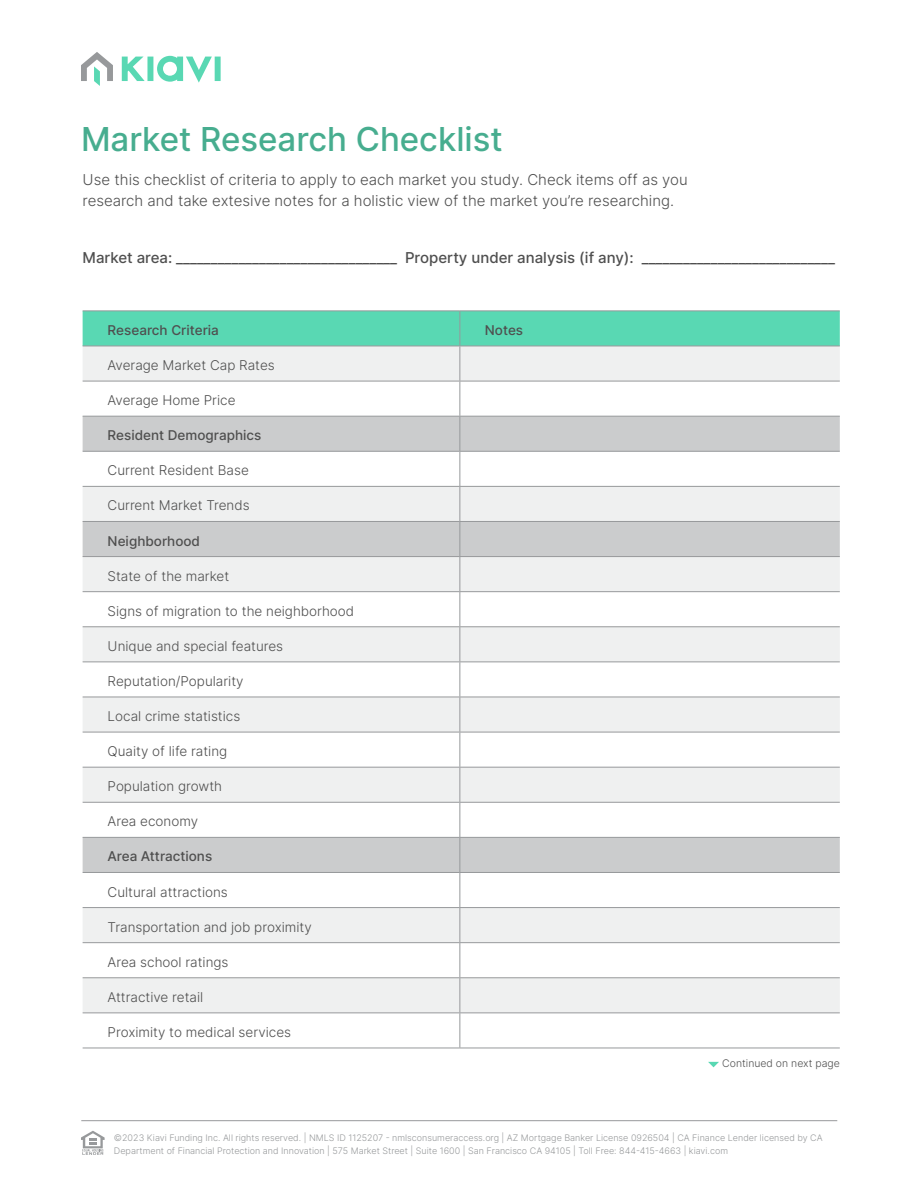
<style>
.page{position:relative;width:918px;height:1188px;background:#fff}
.page>*{position:absolute;margin:0;border:0;box-sizing:border-box;transform-origin:0 0}
.t1{font:500 33px "Inter";color:#47ad8f}
.t2{font:300 15px/21px "Inter";color:#4f4f4f}
.t3{font:500 15px "Inter";color:#4f4f4f}
.t4{font:300 13.5px "Inter";color:#4f4f4f}
.t5{font:500 13.5px "Inter";color:#4f4f4f}
.t6{font:300 10.5px "Inter";color:#4f4f4f}
.t7{font:300 9px/13.5px "Inter";color:#97999b}
</style>
<div class="page">
<svg style="left:81px;top:1131px;width:24px;height:24px"></svg>
<hr style="left:81px;top:1120px;width:756px;height:1px;background:#97999b">
<svg style="left:122px;top:56px;width:99px;height:27px"></svg>
<svg style="left:81px;top:52px;width:32px;height:34px"></svg>
<div style="left:83px;top:311px;width:757px;height:35px;background:#59d8b3"></div>
<svg style="left:83px;top:347px;width:757px;height:665px;fill:#eff0f0"></svg>
<svg style="left:83px;top:382px;width:757px;height:34px"></svg>
<svg style="left:83px;top:417px;width:757px;height:455px"></svg>
<hr style="left:83px;top:310px;width:377px;height:1px;background:#97999b">
<hr style="left:460px;top:310px;width:380px;height:1px;background:#97999b">
<hr style="left:459px;top:311px;width:1px;height:35px;background:#97999b">
<hr style="left:83px;top:346px;width:377px;height:1px;background:#97999b">
<hr style="left:460px;top:346px;width:380px;height:1px;background:#97999b">
<hr style="left:459px;top:346px;width:1px;height:35px;background:#97999b">
<hr style="left:83px;top:381px;width:377px;height:1px;background:#97999b">
<hr style="left:460px;top:381px;width:380px;height:1px;background:#97999b">
<hr style="left:459px;top:381px;width:1px;height:35px;background:#97999b">
<hr style="left:83px;top:416px;width:377px;height:1px;background:#97999b">
<hr style="left:460px;top:416px;width:380px;height:1px;background:#97999b">
<hr style="left:459px;top:417px;width:1px;height:34px;background:#97999b">
<hr style="left:83px;top:451px;width:377px;height:1px;background:#97999b">
<hr style="left:460px;top:451px;width:380px;height:1px;background:#97999b">
<hr style="left:459px;top:452px;width:1px;height:34px;background:#97999b">
<hr style="left:83px;top:486px;width:377px;height:1px;background:#97999b">
<hr style="left:460px;top:486px;width:380px;height:1px;background:#97999b">
<hr style="left:459px;top:487px;width:1px;height:34px;background:#97999b">
<hr style="left:83px;top:521px;width:377px;height:1px;background:#97999b">
<hr style="left:460px;top:521px;width:380px;height:1px;background:#97999b">
<hr style="left:459px;top:522px;width:1px;height:34px;background:#97999b">
<hr style="left:83px;top:556px;width:377px;height:1px;background:#97999b">
<hr style="left:460px;top:556px;width:380px;height:1px;background:#97999b">
<hr style="left:459px;top:557px;width:1px;height:34px;background:#97999b">
<hr style="left:83px;top:591px;width:377px;height:1px;background:#97999b">
<hr style="left:460px;top:591px;width:380px;height:1px;background:#97999b">
<hr style="left:459px;top:592px;width:1px;height:34px;background:#97999b">
<hr style="left:83px;top:626px;width:377px;height:1px;background:#97999b">
<hr style="left:460px;top:626px;width:380px;height:1px;background:#97999b">
<hr style="left:459px;top:627px;width:1px;height:35px;background:#97999b">
<hr style="left:83px;top:662px;width:377px;height:1px;background:#97999b">
<hr style="left:460px;top:662px;width:380px;height:1px;background:#97999b">
<hr style="left:459px;top:662px;width:1px;height:35px;background:#97999b">
<hr style="left:83px;top:697px;width:377px;height:1px;background:#97999b">
<hr style="left:460px;top:697px;width:380px;height:1px;background:#97999b">
<hr style="left:459px;top:697px;width:1px;height:35px;background:#97999b">
<hr style="left:83px;top:732px;width:377px;height:1px;background:#97999b">
<hr style="left:460px;top:732px;width:380px;height:1px;background:#97999b">
<hr style="left:459px;top:732px;width:1px;height:35px;background:#97999b">
<hr style="left:83px;top:767px;width:377px;height:1px;background:#97999b">
<hr style="left:460px;top:767px;width:380px;height:1px;background:#97999b">
<hr style="left:459px;top:768px;width:1px;height:34px;background:#97999b">
<hr style="left:83px;top:802px;width:377px;height:1px;background:#97999b">
<hr style="left:460px;top:802px;width:380px;height:1px;background:#97999b">
<hr style="left:459px;top:803px;width:1px;height:34px;background:#97999b">
<hr style="left:83px;top:837px;width:377px;height:1px;background:#97999b">
<hr style="left:460px;top:837px;width:380px;height:1px;background:#97999b">
<hr style="left:459px;top:838px;width:1px;height:34px;background:#97999b">
<hr style="left:83px;top:872px;width:377px;height:1px;background:#97999b">
<hr style="left:460px;top:872px;width:380px;height:1px;background:#97999b">
<hr style="left:459px;top:873px;width:1px;height:34px;background:#97999b">
<hr style="left:83px;top:907px;width:377px;height:1px;background:#97999b">
<hr style="left:460px;top:907px;width:380px;height:1px;background:#97999b">
<hr style="left:459px;top:908px;width:1px;height:34px;background:#97999b">
<hr style="left:83px;top:942px;width:377px;height:1px;background:#97999b">
<hr style="left:460px;top:942px;width:380px;height:1px;background:#97999b">
<hr style="left:459px;top:943px;width:1px;height:34px;background:#97999b">
<hr style="left:83px;top:977px;width:377px;height:1px;background:#97999b">
<hr style="left:460px;top:977px;width:380px;height:1px;background:#97999b">
<hr style="left:459px;top:978px;width:1px;height:34px;background:#97999b">
<hr style="left:83px;top:1012px;width:377px;height:1px;background:#97999b">
<hr style="left:460px;top:1012px;width:380px;height:1px;background:#97999b">
<hr style="left:459px;top:1013px;width:1px;height:35px;background:#97999b">
<hr style="left:83px;top:1048px;width:377px;height:1px;background:#97999b">
<hr style="left:460px;top:1048px;width:380px;height:1px;background:#97999b">
<svg style="left:708px;top:1062px;width:11px;height:5px"></svg>
<h1 class="t1" style="left:81px;top:115px;width:423px">Market Research Checklist</h1>
<p class="t2" style="left:83px;top:169px;width:607px">Use this checklist of criteria to apply to each market you study. Check items off as you research and take extesive notes for a holistic view of the market you’re researching.</p>
<p class="t3" style="left:83px;top:247px;width:754px">Market area: ________________________________ Property under analysis (if any): ____________________________</p>
<p class="t5" style="left:108px;top:320px;width:113px">Research Criteria</p>
<p class="t5" style="left:485px;top:320px;width:40px">Notes</p>
<p class="t4" style="left:108px;top:355px;width:169px">Average Market Cap Rates</p>
<p class="t4" style="left:108px;top:390px;width:129px">Average Home Price</p>
<p class="t5" style="left:108px;top:426px;width:155px">Resident Demographics</p>
<p class="t4" style="left:108px;top:461px;width:143px">Current Resident Base</p>
<p class="t4" style="left:108px;top:496px;width:143px">Current Market Trends</p>
<p class="t5" style="left:108px;top:531px;width:94px">Neighborhood</p>
<p class="t4" style="left:108px;top:566px;width:123px">State of the market</p>
<p class="t4" style="left:108px;top:601px;width:248px">Signs of migration to the neighborhood</p>
<p class="t4" style="left:108px;top:636px;width:177px">Unique and special features</p>
<p class="t4" style="left:108px;top:671px;width:137px">Reputation/Popularity</p>
<p class="t4" style="left:108px;top:706px;width:134px">Local crime statistics</p>
<p class="t4" style="left:108px;top:741px;width:121px">Quaity of life rating</p>
<p class="t4" style="left:108px;top:777px;width:116px">Population growth</p>
<p class="t4" style="left:108px;top:812px;width:92px">Area economy</p>
<p class="t5" style="left:107px;top:847px;width:106px">Area Attractions</p>
<p class="t4" style="left:108px;top:882px;width:122px">Cultural attractions</p>
<p class="t4" style="left:108px;top:917px;width:206px">Transportation and job proximity</p>
<p class="t4" style="left:108px;top:952px;width:122px">Area school ratings</p>
<p class="t4" style="left:108px;top:987px;width:97px">Attractive retail</p>
<p class="t4" style="left:108px;top:1022px;width:185px">Proximity to medical services</p>
<p class="t6" style="left:722px;top:1056px;width:119px">Continued on next page</p>
<p class="t7" style="left:114px;top:1131px;width:710px">©2023 Kiavi Funding Inc. All rights reserved. | NMLS ID 1125207 - nmlsconsumeraccess.org | AZ Mortgage Banker License 0926504 | CA Finance Lender licensed by CA<br>Department of Financial Protection and Innovation | 575 Market Street | Suite 1600 | San Francisco CA 94105 | Toll Free: 844-415-4663 | kiavi.com</p>
</div>
